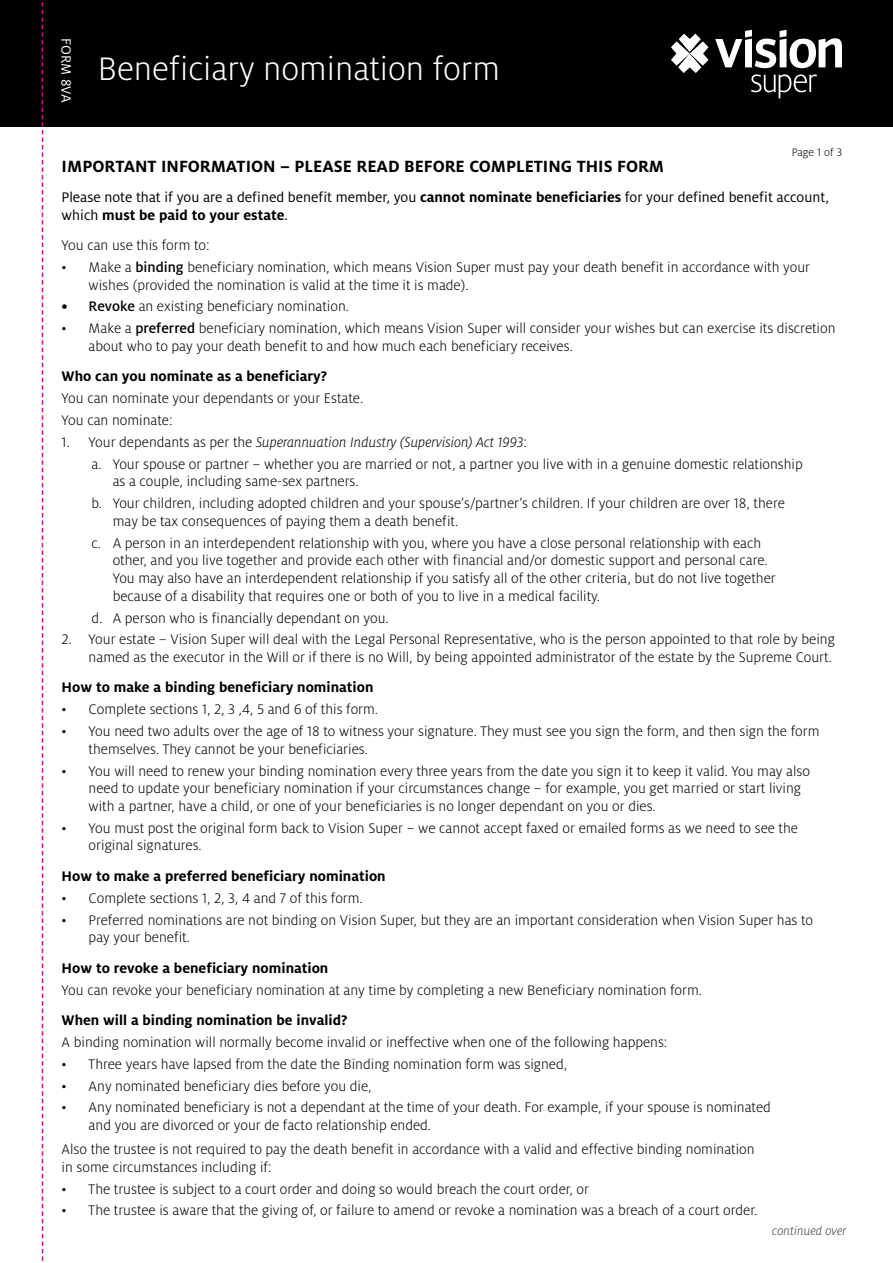
<style>
.page{position:relative;width:893px;height:1263px;background:#fff}
.page>*{position:absolute;margin:0;border:0;box-sizing:border-box;transform-origin:0 0}
.t1{font:300 36px "Milo OT";color:#fff}
.t2{font:700 18px "Milo OT";color:#000}
.t3{font:300 15.3px/17.5px "Milo OT";color:#000}
.t4{font:700 15.3px "Milo OT";color:#000}
.t5{font:15.3px/17.5px "Milo OT";color:#000}
.t6{font:15px "Milo OT";color:#fff}
.t7{font:italic 300 13.5px "Milo OT";color:#414042}
.t8{font:300 12px "Milo OT";color:#000}
.s1{font-weight:700}
.s2{font-weight:500}
.s3{font-style:italic}
</style>
<div class="page">
<div style="left:0;top:0;width:893px;height:126px;background:#000"></div>
<svg style="left:671px;top:30px;width:171px;height:68px"></svg>
<svg style="left:42px;top:2px;width:1px;height:1259px"></svg>
<p class="t6" style="left:74px;top:38px;width:66px;rotate:90deg">FORM 8VA</p>
<h1 class="t1" style="left:98px;top:50px;width:404px">Beneficiary nomination form</h1>
<p class="t8" style="left:792px;top:145px;width:52px">Page 1 of 3</p>
<p class="t2" style="left:62px;top:156px;width:604px">IMPORTANT INFORMATION – PLEASE READ BEFORE COMPLETING THIS FORM</p>
<p class="t5" style="left:62px;top:189px;width:769px">Please note that if you are a defined benefit member, you <span class="s1">cannot nominate beneficiaries</span> for your defined benefit account, which <span class="s1">must be paid to your estate</span>.</p>
<p class="t3" style="left:62px;top:237px;width:150px">You can use this form to:</p>
<p class="t3" style="left:89px;top:259px;width:723px;text-indent:-27px">• Make a <span class="s2">binding</span> beneficiary nomination, which means Vision Super must pay your death benefit in accordance with your wishes (provided the nomination is valid at the time it is made).</p>
<p class="t3" style="left:62px;top:298px;width:289px"><span class="s2">• Revoke</span> an existing beneficiary nomination.</p>
<p class="t3" style="left:89px;top:320px;width:748px;text-indent:-27px">• Make a <span class="s2">preferred</span> beneficiary nomination, which means Vision Super will consider your wishes but can exercise its discretion about who to pay your death benefit to and how much each beneficiary receives.</p>
<p class="t4" style="left:62px;top:368px;width:267px">Who can you nominate as a beneficiary?</p>
<p class="t3" style="left:62px;top:388px;width:303px;line-height:21.9px">You can nominate your dependants or your Estate.<br>You can nominate:</p>
<p class="t3" style="left:91px;top:431px;width:713px;line-height:21.9px;text-indent:-30px">1. Your dependants as per the <span class="s3">Superannuation Industry (Supervision) Act 1993</span>:<br>a. Your spouse or partner – whether you are married or not, a partner you live with in a genuine domestic relationship</p>
<p class="t3" style="left:91px;top:471px;width:695px;line-height:21.9px;text-indent:21px">as a couple, including same-sex partners.<br>b. Your children, including adopted children and your spouse’s/partner’s children. If your children are over 18, there</p>
<p class="t3" style="left:91px;top:510px;width:671px;line-height:21.9px;text-indent:21px">may be tax consequences of paying them a death benefit.<br>c. A person in an interdependent relationship with you, where you have a close personal relationship with each</p>
<p class="t3" style="left:113px;top:552px;width:665px">other, and you live together and provide each other with financial and/or domestic support and personal care.<br>You may also have an interdependent relationship if you satisfy all of the other criteria, but do not live together because of a disability that requires one or both of you to live in a medical facility.</p>
<p class="t3" style="left:91px;top:609px;width:299px">d. A person who is financially dependant on you.</p>
<p class="t3" style="left:62px;top:631px;width:775px;text-align:right">2. Your estate – Vision Super will deal with the Legal Personal Representative, who is the person appointed to that role by being named as the executor in the Will or if there is no Will, by being appointed administrator of the estate by the Supreme Court.</p>
<p class="t4" style="left:62px;top:679px;width:313px">How to make a binding beneficiary nomination</p>
<p class="t3" style="left:62px;top:701px;width:318px">• Complete sections 1, 2, 3 ,4, 5 and 6 of this form.</p>
<p class="t3" style="left:89px;top:723px;width:732px;text-indent:-27px">• You need two adults over the age of 18 to witness your signature. They must see you sign the form, and then sign the form themselves. They cannot be your beneficiaries.</p>
<p class="t3" style="left:89px;top:762px;width:723px;text-indent:-27px">• You will need to renew your binding nomination every three years from the date you sign it to keep it valid. You may also need to update your beneficiary nomination if your circumstances change – for example, you get married or start living with a partner, have a child, or one of your beneficiaries is no longer dependant on you or dies.</p>
<p class="t3" style="left:89px;top:819px;width:711px;text-indent:-27px">• You must post the original form back to Vision Super – we cannot accept faxed or emailed forms as we need to see the original signatures.</p>
<p class="t4" style="left:62px;top:867px;width:325px">How to make a preferred beneficiary nomination</p>
<p class="t3" style="left:62px;top:889px;width:303px">• Complete sections 1, 2, 3, 4 and 7 of this form.</p>
<p class="t3" style="left:89px;top:911px;width:726px;text-indent:-27px">• Preferred nominations are not binding on Vision Super, but they are an important consideration when Vision Super has to pay your benefit.</p>
<p class="t4" style="left:62px;top:959px;width:268px">How to revoke a beneficiary nomination</p>
<p class="t3" style="left:62px;top:981px;width:642px">You can revoke your beneficiary nomination at any time by completing a new Beneficiary nomination form.</p>
<p class="t4" style="left:62px;top:1011px;width:287px">When will a binding nomination be invalid?</p>
<p class="t3" style="left:62px;top:1033px;width:607px">A binding nomination will normally become invalid or ineffective when one of the following happens:</p>
<p class="t3" style="left:62px;top:1055px;width:507px">• Three years have lapsed from the date the Binding nomination form was signed,</p>
<p class="t3" style="left:62px;top:1077px;width:312px">• Any nominated beneficiary dies before you die,</p>
<p class="t3" style="left:89px;top:1099px;width:684px;text-indent:-27px">• Any nominated beneficiary is not a dependant at the time of your death. For example, if your spouse is nominated and you are divorced or your de facto relationship ended.</p>
<p class="t3" style="left:62px;top:1141px;width:694px">Also the trustee is not required to pay the death benefit in accordance with a valid and effective binding nomination in some circumstances including if:</p>
<p class="t3" style="left:62px;top:1180px;width:529px">• The trustee is subject to a court order and doing so would breach the court order, or</p>
<p class="t3" style="left:62px;top:1202px;width:697px">• The trustee is aware that the giving of, or failure to amend or revoke a nomination was a breach of a court order.</p>
<p class="t7" style="left:772px;top:1224px;width:75px">continued over</p>
</div>
